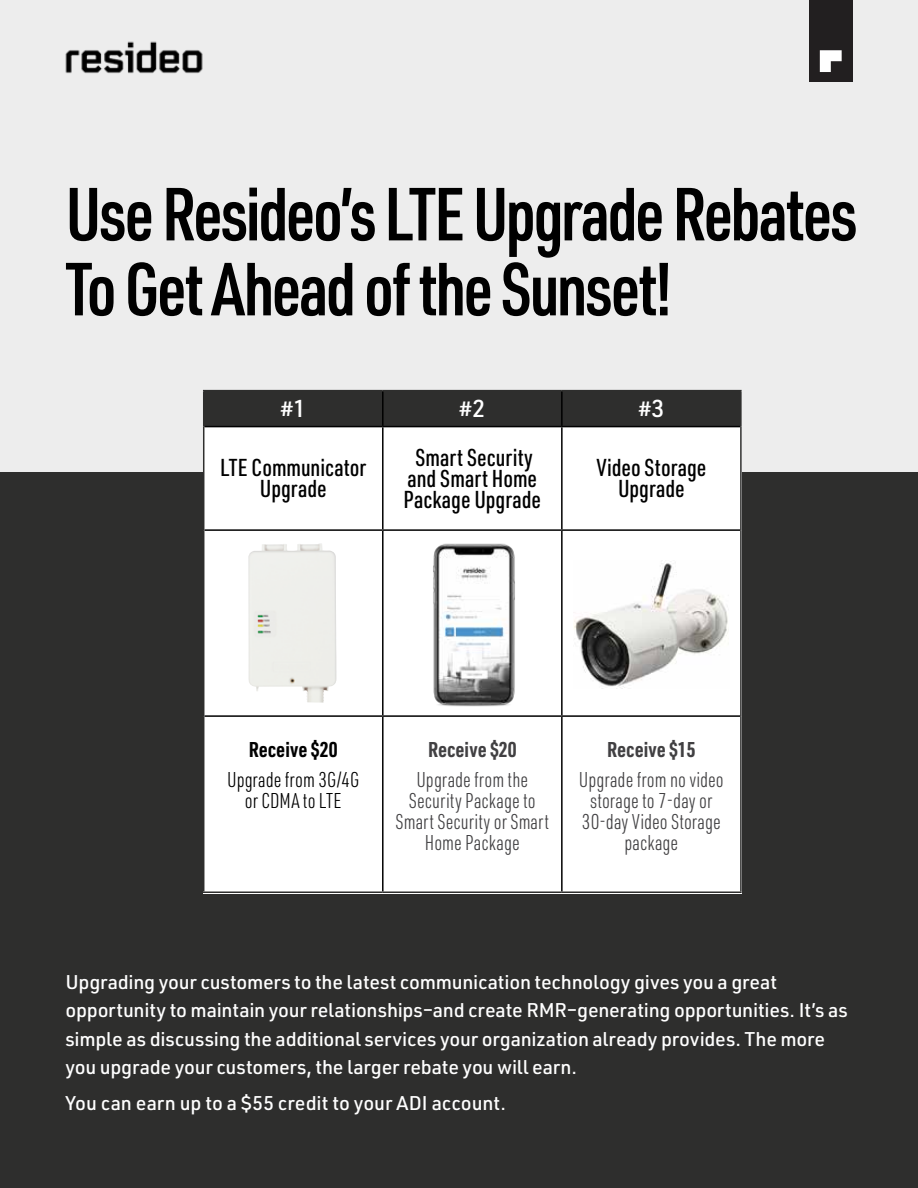
<style>
.page{position:relative;width:918px;height:1188px;background:#fff}
.page>*{position:absolute;margin:0;border:0;box-sizing:border-box;transform-origin:0 0}
.t1{font:600 73.5px/75px "URWDIN Cond";letter-spacing:-.03em;color:#000}
.t2{font:500 24px/21px "URWDIN Cond";color:#000;text-align:center}
.t3{font:500 24px "URWDIN";color:#fff}
.t4{font:300 21px/21px "URWDIN Cond";color:#414042;text-align:center}
.t5{font:300 21px/21px "URWDIN Cond";letter-spacing:-.005em;color:#000;text-align:center}
.t6{font:700 21px "URWDIN Cond";color:#414042}
.t7{font:700 21px "URWDIN Cond";color:#000}
.t8{font:500 19.5px/28.5px "URWDIN";letter-spacing:-.01em;color:#fff}
</style>
<div class="page">
<div style="left:0;top:472px;width:918px;height:716px;background:#2e2e2d"></div>
<div style="left:0;top:0;width:918px;height:472px;background:#ededed"></div>
<div style="left:809px;top:0;width:44px;height:81px;background:#221f20"></div>
<svg style="left:820px;top:50px;width:22px;height:22px"></svg>
<img style="left:65px;top:41px;width:138px;height:33px">
<div style="left:203px;top:390px;width:539px;height:503px;background:#fff"></div>
<div style="left:204px;top:391px;width:536px;height:35px;background:#2e2e2d"></div>
<hr style="left:382px;top:391px;width:2px;height:35px;background:#000">
<hr style="left:561px;top:391px;width:2px;height:35px;background:#000">
<hr style="left:204px;top:426px;width:179px;height:1px;background:#000">
<hr style="left:383px;top:426px;width:179px;height:1px;background:#000">
<hr style="left:382px;top:427px;width:2px;height:102px;background:#000">
<hr style="left:562px;top:426px;width:178px;height:1px;background:#000">
<hr style="left:561px;top:427px;width:2px;height:102px;background:#000">
<hr style="left:204px;top:529px;width:179px;height:2px;background:#000">
<hr style="left:383px;top:529px;width:179px;height:2px;background:#000">
<hr style="left:382px;top:531px;width:2px;height:184px;background:#000">
<hr style="left:562px;top:529px;width:178px;height:2px;background:#000">
<hr style="left:561px;top:531px;width:2px;height:184px;background:#000">
<hr style="left:204px;top:715px;width:179px;height:2px;background:#000">
<hr style="left:383px;top:715px;width:179px;height:2px;background:#000">
<hr style="left:382px;top:717px;width:2px;height:174px;background:#000">
<hr style="left:562px;top:715px;width:178px;height:2px;background:#000">
<hr style="left:561px;top:717px;width:2px;height:174px;background:#000">
<hr style="left:203px;top:390px;width:180px;height:1px;background:#2e2e2d">
<hr style="left:203px;top:391px;width:1px;height:36px;background:#2e2e2d">
<hr style="left:383px;top:390px;width:179px;height:1px;background:#2e2e2d">
<hr style="left:562px;top:390px;width:180px;height:1px;background:#2e2e2d">
<hr style="left:740px;top:391px;width:2px;height:36px;background:#2e2e2d">
<hr style="left:203px;top:427px;width:1px;height:103px;background:#2e2e2d">
<hr style="left:740px;top:427px;width:2px;height:103px;background:#2e2e2d">
<hr style="left:203px;top:530px;width:1px;height:186px;background:#2e2e2d">
<hr style="left:740px;top:530px;width:2px;height:186px;background:#2e2e2d">
<hr style="left:203px;top:716px;width:1px;height:175px;background:#2e2e2d">
<hr style="left:740px;top:716px;width:2px;height:175px;background:#2e2e2d">
<hr style="left:203px;top:891px;width:180px;height:2px;background:#2e2e2d">
<hr style="left:383px;top:891px;width:179px;height:2px;background:#2e2e2d">
<hr style="left:562px;top:891px;width:180px;height:2px;background:#2e2e2d">
<img style="left:423px;top:543px;width:102px;height:174px">
<img style="left:574px;top:561px;width:155px;height:127px">
<img style="left:248px;top:544px;width:89px;height:159px">
<h1 class="t1" style="left:65px;top:174px;width:793px">Use Resideo’s LTE Upgrade Rebates<br>To Get Ahead of the Sunset!</h1>
<p class="t3" style="left:280px;top:393px;width:27px">#1</p>
<p class="t3" style="left:459px;top:393px;width:28px">#2</p>
<p class="t3" style="left:638px;top:393px;width:28px">#3</p>
<p class="t2" style="left:220px;top:457px;width:148px">LTE Communicator<br>Upgrade</p>
<p class="t2" style="left:404px;top:446px;width:139px">Smart Security and Smart Home<br>Package Upgrade</p>
<p class="t2" style="left:596px;top:457px;width:112px">Video Storage<br>Upgrade</p>
<p class="t7" style="left:249px;top:735px;width:91px">Receive $20</p>
<p class="t5" style="left:227px;top:768px;width:134px">Upgrade from 3G/4G or CDMA to LTE</p>
<p class="t6" style="left:428px;top:735px;width:90px">Receive $20</p>
<p class="t4" style="left:396px;top:768px;width:155px">Upgrade from the<br>Security Package to<br>Smart Security or Smart<br>Home Package</p>
<p class="t6" style="left:607px;top:735px;width:90px">Receive $15</p>
<p class="t4" style="left:579px;top:768px;width:146px">Upgrade from no video storage to 7-day or<br>30-day Video Storage package</p>
<p class="t8" style="left:65px;top:967px;width:784px">Upgrading your customers to the latest communication technology gives you a great opportunity to maintain your relationships–and create RMR–generating opportunities. It’s as simple as discussing the additional services your organization already provides. The more you upgrade your customers, the larger rebate you will earn.</p>
<p class="t8" style="left:65px;top:1088px;width:442px">You can earn up to a $55 credit to your ADI account.</p>
</div>
